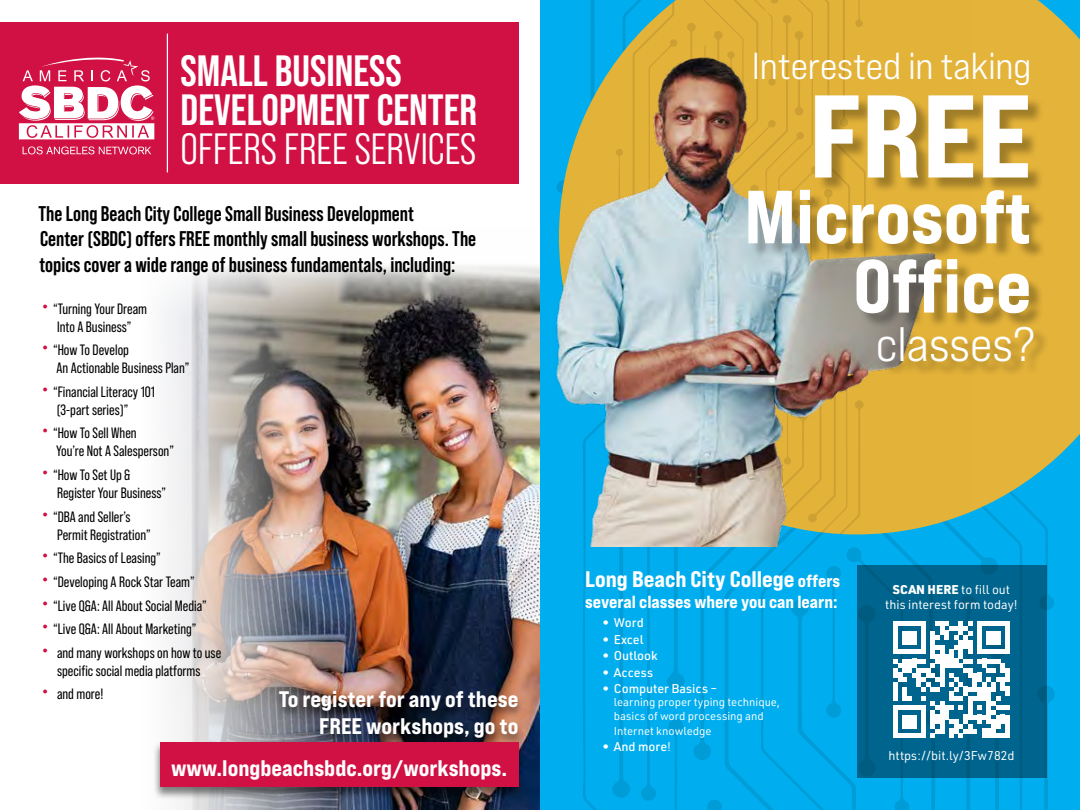
<style>
.page{position:relative;width:1080px;height:810px;background:#fff}
.page>*{position:absolute;margin:0;border:0;box-sizing:border-box;transform-origin:0 0}
.t1{font:117.25px "Bebas Neue Pro Exp Eb";color:#fff}
.t2{font:75px/69.2px "Bebas Neue Pro Exp Eb";color:#fff;text-align:right}
.t3{font:48.25px "Bebas Neue Pro Exp Md";color:#fff}
.Body{font:700 43.75px/38.8px "Bebas Neue Pro";color:#fff}
.t4{font:37.5px "Bebas Neue Pro Exp Md";color:#fff}
.Body-2{font:22.5px/27px "Bebas Neue Pro Exp Eb";color:#fff;text-align:right}
.Body-3{font:700 21.25px/25.5px "Bebas Neue Pro";color:#000}
.t5{font:17.5px "Bebas Neue Pro Exp Eb";color:#fff}
.t6{font:15px/18px "Bebas Neue Pro";color:#000}
.t7{font:12.5px/15px "URWDIN";color:#fff;text-align:center}
.t8{font:500 12.5px "URWDIN";color:#fff}
.t9{font:11.25px/13.5px "URWDIN";color:#fff}
.s1{font-family:"Bebas Neue Pro Middle";font-weight:400}
.s2{font-weight:700;font-size:25px;color:#d11144}
.s3{font-size:17.5px}
.s4{font-weight:400}
.s5{font-weight:900}
</style>
<div class="page">
<div style="left:540px;top:0;width:540px;height:810px;background:#00aeef"></div>
<div style="left:1056px;top:15px;width:24px;height:443px;background:#e4b33a"></div>
<img style="left:350px;top:266px;width:190px;height:544px">
<img style="left:164px;top:265px;width:186px;height:545px">
<div style="left:0;top:22px;width:518px;height:162px;background:#d11144"></div>
<div style="left:272px;top:690px;width:252px;height:60px;background:#000;opacity:.5"></div>
<div style="left:153px;top:741px;width:372px;height:59px;background:#000;opacity:.5"></div>
<div style="left:160px;top:742px;width:358px;height:46px;background:#d11144"></div>
<svg style="left:23px;top:146px;width:128px;height:8px"></svg>
<svg style="left:19px;top:57px;width:135px;height:82px"></svg>
<hr style="left:167px;top:34px;width:1px;height:138px;background:#fff">
<svg style="left:556px;top:0;width:500px;height:810px"></svg>
<div style="left:1005px;top:715px;width:5px;height:14px;background:#fff"></div>
<div style="left:1005px;top:729px;width:5px;height:9px;background:#fff"></div>
<div style="left:750px;top:192px;width:295px;height:137px;background:#000;opacity:.3"></div>
<div style="left:818px;top:97px;width:225px;height:96px;background:#000;opacity:.3"></div>
<p class="Body" style="left:181px;top:51px;width:298px">SMALL BUSINESS<br>DEVELOPMENT CENTER<br><span class="s1">OFFERS FREE SERVICES</span></p>
<p class="Body-3" style="left:38px;top:200px;width:439px">The Long Beach City College Small Business Development<br>Center (SBDC) offers FREE monthly small business workshops. The topics cover a wide range of business fundamentals, including:</p>
<p class="t6" style="left:41px;top:299px;width:107px;text-align:center"><span class="s2">•</span> “Turning Your Dream<br>Into A Business”</p>
<p class="t6" style="left:57px;top:341px;width:134px;text-indent:-15px"><span class="s2">•</span> “How To Develop<br>An Actionable Business Plan”</p>
<p class="t6" style="left:57px;top:383px;width:100px;text-indent:-15px"><span class="s2">•</span> “Financial Literacy 101 (3-part series)”</p>
<p class="t6" style="left:56px;top:424px;width:119px;text-indent:-15px"><span class="s2">•</span> “How To Sell When<br>You’re Not A Salesperson”</p>
<p class="t6" style="left:57px;top:466px;width:111px;text-indent:-16px"><span class="s2">•</span> “How To Set Up &amp;<br>Register Your Business”</p>
<p class="t6" style="left:57px;top:507px;width:95px;text-indent:-16px"><span class="s2">•</span> “DBA and Seller’s<br>Permit Registration”</p>
<p class="t6" style="left:41px;top:549px;width:121px"><span class="s2">•</span> “The Basics of Leasing”</p>
<p class="t6" style="left:41px;top:573px;width:155px"><span class="s2">•</span> “Developing A Rock Star Team”</p>
<p class="t6" style="left:41px;top:596px;width:167px"><span class="s2">•</span> “Live Q&amp;A: All About Social Media”</p>
<p class="t6" style="left:41px;top:620px;width:157px"><span class="s2">•</span> “Live Q&amp;A: All About Marketing”</p>
<p class="t6" style="left:41px;top:644px;width:181px;text-align:center"><span class="s2">•</span> and many workshops on how to use specific social media platforms</p>
<p class="t6" style="left:41px;top:685px;width:63px"><span class="s2">•</span> and more!</p>
<p class="Body-2" style="left:279px;top:685px;width:241px">To register for any of these<br>FREE workshops, go to</p>
<p class="Body-2" style="left:171px;top:754px;width:338px">www.longbeachsbdc.org/workshops.</p>
<p class="t4" style="left:752px;top:43px;width:281px">Interested in taking</p>
<p class="t1" style="left:809px;top:63px;width:224px">FREE</p>
<p class="t2" style="left:744px;top:181px;width:289px">Microsoft<br>Office</p>
<p class="t3" style="left:876px;top:315px;width:161px">classes?</p>
<p class="Body-2" style="left:585px;top:565px;width:257px">Long Beach City College <span class="s3">offers</span></p>
<p class="t5" style="left:585px;top:591px;width:254px">several classes where you can learn:</p>
<p class="t8" style="left:603px;top:615px;width:43px">• Word</p>
<p class="t8" style="left:603px;top:631px;width:42px">• Excel</p>
<p class="t8" style="left:603px;top:647px;width:57px">• Outlook</p>
<p class="t8" style="left:603px;top:664px;width:52px">• Access</p>
<p class="t8" style="left:603px;top:680px;width:116px">• Computer Basics <span class="s4">–</span></p>
<p class="t9" style="left:614px;top:695px;width:168px">learning proper typing technique, basics of word processing and</p>
<p class="t9" style="left:614px;top:724px;width:99px">Internet knowledge</p>
<p class="t8" style="left:603px;top:738px;width:70px">• And more<span class="s4">!</span></p>
<p class="t7" style="left:885px;top:581px;width:134px"><span class="s5">SCAN HERE</span> to fill out this interest form today!</p>
<p class="t7" style="left:888px;top:748px;width:128px">https://bit.ly/3Fw782d</p>
</div>
